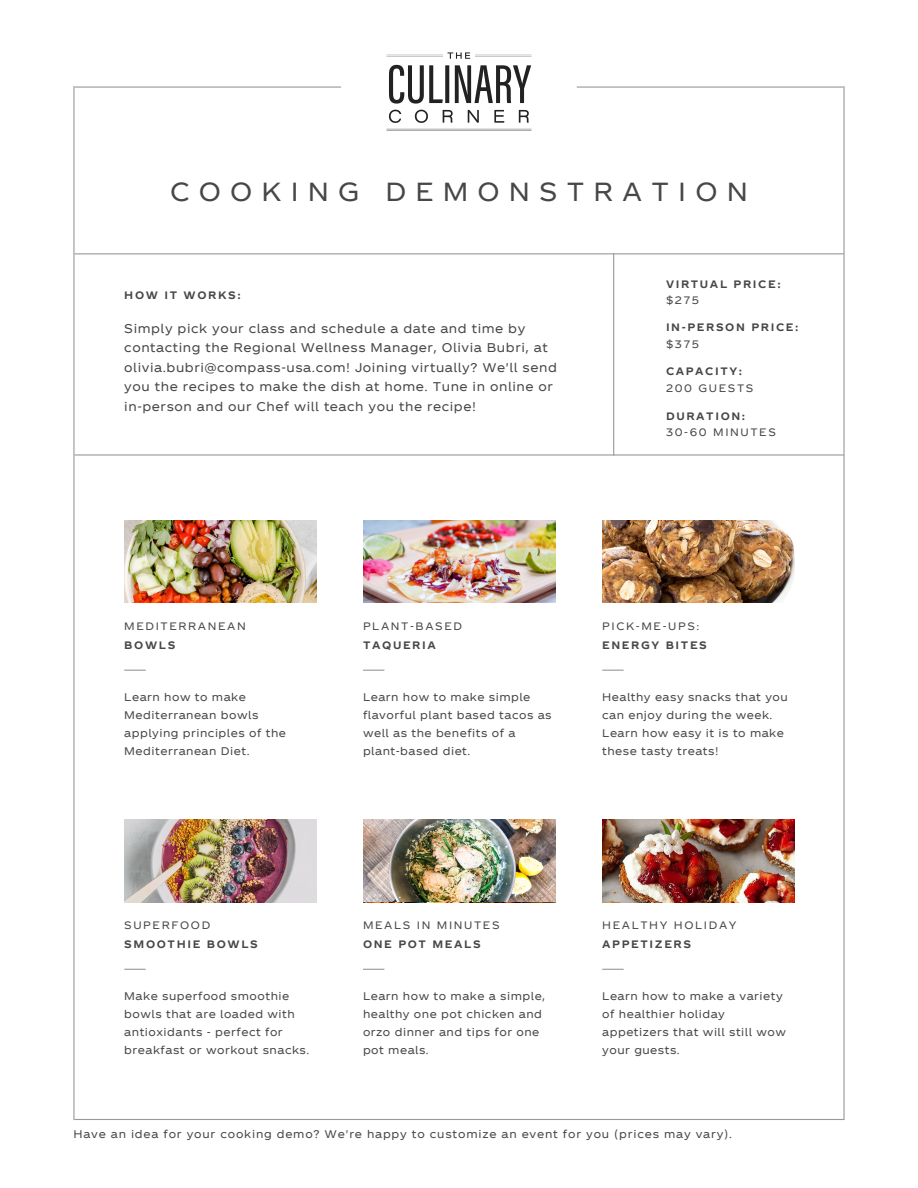
<style>
.page{position:relative;width:918px;height:1188px;background:#fff}
.page>*{position:absolute;margin:0;border:0;box-sizing:border-box;transform-origin:0 0}
.t1{font:25.5px "TCCC Unity Text Regular";letter-spacing:.36em;color:#474747}
.t2{font:12.3px/19.5px "TCCC Unity Text Regular";letter-spacing:.045em;color:#474747}
.t3{font:10.8px/18px "TCCC Unity Text Regular";letter-spacing:.045em;color:#474747}
.t4{font:10.8px "TCCC Unity Text Regular";letter-spacing:.075em;color:#474747}
.t5{font:10.5px "TCCC Unity Text Bold";letter-spacing:.155em;color:#474747}
.t6{font:10.5px "TCCC Unity Text Regular";letter-spacing:.155em;color:#474747}
</style>
<div class="page">
<img style="left:124px;top:521px;width:193px;height:82px">
<img style="left:124px;top:820px;width:193px;height:82px">
<img style="left:363px;top:521px;width:192px;height:82px">
<img style="left:602px;top:521px;width:193px;height:82px">
<img style="left:602px;top:820px;width:193px;height:82px">
<svg style="left:124px;top:670px;width:22px;height:1px"></svg>
<hr style="left:75px;top:454px;width:769px;height:2px;background:#999">
<hr style="left:75px;top:1119px;width:769px;height:1px;background:#999">
<hr style="left:75px;top:253px;width:769px;height:1px;background:#999">
<hr style="left:73px;top:86px;width:2px;height:1034px;background:#999">
<hr style="left:843px;top:86px;width:2px;height:1034px;background:#999">
<hr style="left:613px;top:253px;width:1px;height:203px;background:#999">
<hr style="left:75px;top:86px;width:266px;height:2px;background:#999">
<hr style="left:577px;top:86px;width:266px;height:2px;background:#999">
<svg style="left:124px;top:969px;width:22px;height:1px"></svg>
<svg style="left:363px;top:670px;width:21px;height:1px"></svg>
<svg style="left:363px;top:969px;width:21px;height:1px"></svg>
<svg style="left:602px;top:670px;width:22px;height:1px"></svg>
<svg style="left:602px;top:969px;width:22px;height:1px"></svg>
<img style="left:386px;top:52px;width:146px;height:79px">
<img style="left:363px;top:820px;width:192px;height:82px">
<h1 class="t1" style="left:170px;top:175px;width:579px">COOKING DEMONSTRATION</h1>
<p class="t5" style="left:124px;top:288px;width:118px">HOW IT WORKS:</p>
<p class="t2" style="left:124px;top:318px;width:434px">Simply pick your class and schedule a date and time by contacting the Regional Wellness Manager, Olivia Bubri, at olivia.bubri@compass-usa.com! Joining virtually? We'll send you the recipes to make the dish at home. Tune in online or in-person and our Chef will teach you the recipe!</p>
<p class="t5" style="left:666px;top:277px;width:116px">VIRTUAL PRICE:</p>
<p class="t5" style="left:666px;top:321px;width:134px">IN-PERSON PRICE:</p>
<p class="t5" style="left:666px;top:365px;width:78px">CAPACITY:</p>
<p class="t5" style="left:666px;top:410px;width:81px">DURATION:</p>
<p class="t6" style="left:666px;top:293px;width:34px">$275</p>
<p class="t6" style="left:666px;top:337px;width:35px">$375</p>
<p class="t6" style="left:666px;top:381px;width:89px">200 GUESTS</p>
<p class="t6" style="left:666px;top:425px;width:111px">30-60 MINUTES</p>
<p class="t6" style="left:124px;top:619px;width:123px">MEDITERRANEAN</p>
<p class="t6" style="left:363px;top:619px;width:101px">PLANT-BASED</p>
<p class="t6" style="left:602px;top:619px;width:99px">PICK-ME-UPS:</p>
<p class="t5" style="left:124px;top:638px;width:53px">BOWLS</p>
<p class="t5" style="left:363px;top:638px;width:74px">TAQUERIA</p>
<p class="t5" style="left:602px;top:638px;width:106px">ENERGY BITES</p>
<p class="t3" style="left:124px;top:688px;width:163px">Learn how to make<br>Mediterranean bowls applying principles of the<br>Mediterranean Diet.</p>
<p class="t3" style="left:363px;top:688px;width:190px">Learn how to make simple flavorful plant based tacos as well as the benefits of a plant-based diet.</p>
<p class="t3" style="left:602px;top:688px;width:187px">Healthy easy snacks that you can enjoy during the week.<br>Learn how easy it is to make these tasty treats!</p>
<p class="t6" style="left:124px;top:918px;width:87px">SUPERFOOD</p>
<p class="t6" style="left:363px;top:918px;width:138px">MEALS IN MINUTES</p>
<p class="t6" style="left:602px;top:918px;width:136px">HEALTHY HOLIDAY</p>
<p class="t5" style="left:124px;top:937px;width:135px">SMOOTHIE BOWLS</p>
<p class="t5" style="left:363px;top:937px;width:119px">ONE POT MEALS</p>
<p class="t5" style="left:602px;top:937px;width:90px">APPETIZERS</p>
<p class="t3" style="left:124px;top:987px;width:186px">Make superfood smoothie bowls that are loaded with antioxidants - perfect for breakfast or workout snacks.</p>
<p class="t3" style="left:363px;top:987px;width:184px">Learn how to make a simple, healthy one pot chicken and orzo dinner and tips for one pot meals.</p>
<p class="t3" style="left:602px;top:987px;width:185px">Learn how to make a variety of healthier holiday appetizers that will still wow your guests.</p>
<p class="t4" style="left:73px;top:1127px;width:660px">Have an idea for your cooking demo? We're happy to customize an event for you (prices may vary).</p>
</div>
